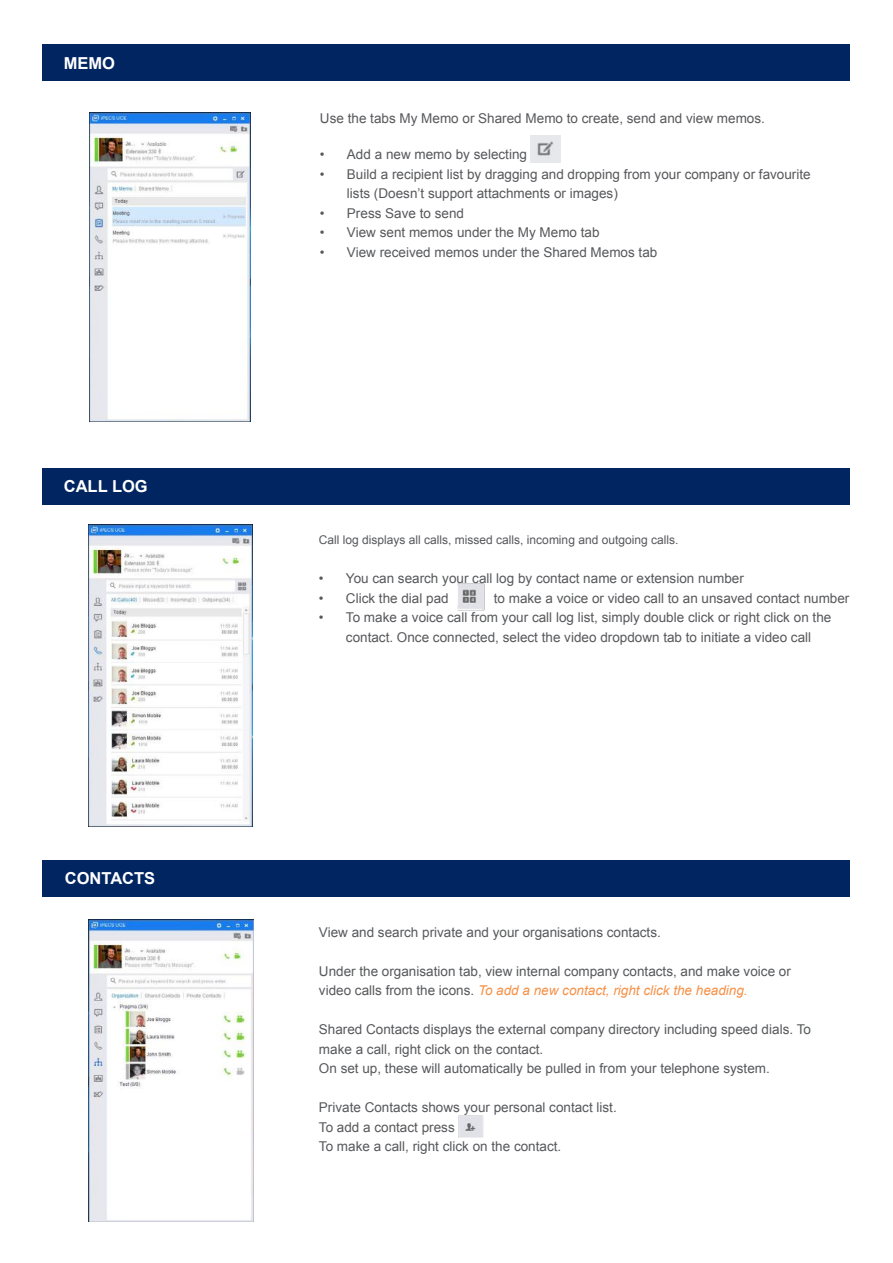
<style>
.page{position:relative;width:893px;height:1263px;background:#fff}
.page>*{position:absolute;margin:0;border:0;box-sizing:border-box;transform-origin:0 0}
.t1{font:700 16.5px "Arial";color:#fff}
.t2{font:13.5px/19.5px "Arial";color:#57585b}
.t3{font:12px "Arial";color:#57585b}
.s1{font-style:italic;color:#f69147}
</style>
<div class="page">
<div style="left:43px;top:468px;width:807px;height:37px;background:#002561"></div>
<div style="left:43px;top:860px;width:807px;height:37px;background:#002561"></div>
<img style="left:88px;top:525px;width:165px;height:302px">
<img style="left:88px;top:920px;width:165px;height:301px">
<img style="left:458px;top:584px;width:27px;height:27px">
<img style="left:458px;top:1115px;width:25px;height:22px">
<img style="left:89px;top:112px;width:162px;height:310px">
<div style="left:43px;top:44px;width:807px;height:37px;background:#002561"></div>
<img style="left:531px;top:135px;width:30px;height:28px">
<p class="t1" style="left:64px;top:52px;width:53px">MEMO</p>
<p class="t1" style="left:64px;top:475px;width:86px">CALL LOG</p>
<p class="t1" style="left:65px;top:867px;width:92px">CONTACTS</p>
<p class="t2" style="left:320px;top:109px;width:446px">Use the tabs My Memo or Shared Memo to create, send and view memos.</p>
<p class="t2" style="left:320px;top:145px;width:209px">• Add a new memo by selecting</p>
<p class="t2" style="left:347px;top:164px;width:465px;text-indent:-27px">• Build a recipient list by dragging and dropping from your company or favourite lists (Doesn’t support attachments or images)</p>
<p class="t2" style="left:320px;top:203px;width:146px">• Press Save to send</p>
<p class="t2" style="left:320px;top:223px;width:281px">• View sent memos under the My Memo tab</p>
<p class="t2" style="left:320px;top:242px;width:339px">• View received memos under the Shared Memos tab</p>
<p class="t3" style="left:319px;top:532px;width:361px">Call log displays all calls, missed calls, incoming and outgoing calls.</p>
<p class="t2" style="left:319px;top:569px;width:426px">• You can search your call log by contact name or extension number</p>
<p class="t2" style="left:319px;top:588px;width:131px">• Click the dial pad</p>
<p class="t2" style="left:494px;top:588px;width:357px">to make a voice or video call to an unsaved contact number</p>
<p class="t2" style="left:319px;top:608px;width:514px;text-align:center">• To make a voice call from your call log list, simply double click or right click on the contact. Once connected, select the video dropdown tab to initiate a video call</p>
<p class="t2" style="left:319px;top:922px;width:343px">View and search private and your organisations contacts.</p>
<p class="t2" style="left:319px;top:961px;width:473px">Under the organisation tab, view internal company contacts, and make voice or video calls from the icons. <span class="s1">To add a new contact, right click the heading.</span></p>
<p class="t2" style="left:319px;top:1020px;width:494px">Shared Contacts displays the external company directory including speed dials. To make a call, right click on the contact.<br>On set up, these will automatically be pulled in from your telephone system.</p>
<p class="t2" style="left:319px;top:1098px;width:299px">Private Contacts shows your personal contact list.<br>To add a contact press<br>To make a call, right click on the contact.</p>
</div>
